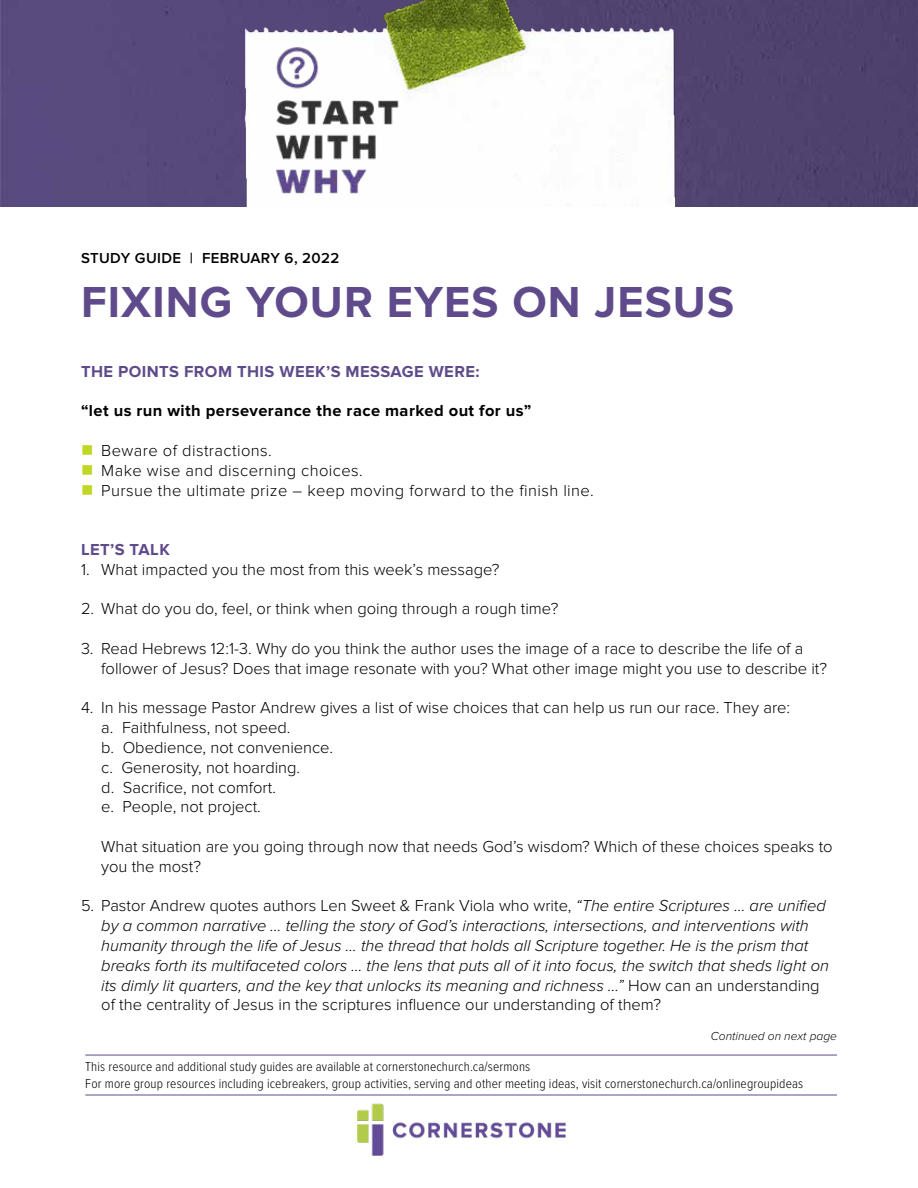
<style>
.page{position:relative;width:918px;height:1188px;background:#fff}
.page>*{position:absolute;margin:0;border:0;box-sizing:border-box;transform-origin:0 0}
.t1{font:700 45px "Proxima Nova";letter-spacing:.025em;color:#5f4b8b}
.t2{font:300 16.5px/19.8px "Proxima Nova";color:#000}
.t3{font:italic 300 16.5px/19.8px "Proxima Nova";color:#000}
.t4{font:300 16.5px "Proxima Nova";letter-spacing:.025em;color:#000}
.t5{font:700 16.5px "Proxima Nova";letter-spacing:.025em;color:#000}
.t6{font:700 16.5px "Proxima Nova";letter-spacing:.025em;color:#5f4b8b}
.t7{font:600 15px "Proxima Nova";letter-spacing:.025em;color:#000}
.t8{font:300 13.5px/16.2px "Proxima Nova Cond";letter-spacing:.01em;color:#000}
.t9{font:italic 300 12px "Proxima Nova";color:#000}
.s1{color:#c0d725}
.s2{font-style:normal}
</style>
<div class="page">
<img style="left:0;top:0;width:918px;height:206px">
<hr style="left:85px;top:1095px;width:752px;height:1px;background:#5f4b8b">
<hr style="left:85px;top:1055px;width:752px;height:1px;background:#5f4b8b">
<img style="left:357px;top:1094px;width:208px;height:62px">
<img style="left:236px;top:0;width:451px;height:206px">
<img style="left:274px;top:45px;width:128px;height:150px">
<p class="t7" style="left:81px;top:250px;width:260px">STUDY GUIDE | FEBRUARY 6, 2022</p>
<h1 class="t1" style="left:81px;top:277px;width:655px">FIXING YOUR EYES ON JESUS</h1>
<p class="t6" style="left:81px;top:362px;width:400px">THE POINTS FROM THIS WEEK’S MESSAGE WERE:</p>
<p class="t5" style="left:81px;top:401px;width:452px">“let us run with perseverance the race marked out for us”</p>
<p class="t4" style="left:81px;top:441px;width:192px"><span class="s1">■</span> Beware of distractions.</p>
<p class="t4" style="left:81px;top:461px;width:283px"><span class="s1">■</span> Make wise and discerning choices.</p>
<p class="t4" style="left:81px;top:481px;width:514px"><span class="s1">■</span> Pursue the ultimate prize – keep moving forward to the finish line.</p>
<p class="t6" style="left:81px;top:540px;width:90px">LET’S TALK</p>
<p class="t2" style="left:81px;top:560px;width:420px">1. What impacted you the most from this week’s message?</p>
<p class="t2" style="left:81px;top:599px;width:479px">2. What do you do, feel, or think when going through a rough time?</p>
<p class="t2" style="left:101px;top:639px;width:727px;text-indent:-20px">3. Read Hebrews 12:1-3. Why do you think the author uses the image of a race to describe the life of a follower of Jesus? Does that image resonate with you? What other image might you use to describe it?</p>
<p class="t2" style="left:101px;top:698px;width:690px;text-indent:-20px">4. In his message Pastor Andrew gives a list of wise choices that can help us run our race. They are: a. Faithfulness, not speed.<br>b. Obedience, not convenience.<br>c. Generosity, not hoarding.<br>d. Sacrifice, not comfort.<br>e. People, not project.</p>
<p class="t2" style="left:101px;top:837px;width:733px">What situation are you going through now that needs God’s wisdom? Which of these choices speaks to you the most?</p>
<p class="t3" style="left:101px;top:896px;width:729px;text-indent:-20px"><span class="s2">5. Pastor Andrew quotes authors Len Sweet &amp; Frank Viola who write,</span> “The entire Scriptures ... are unified by a common narrative ... telling the story of God’s interactions, intersections, and interventions with humanity through the life of Jesus ... the thread that holds all Scripture together. He is the prism that breaks forth its multifaceted colors ... the lens that puts all of it into focus, the switch that sheds light on its dimly lit quarters, and the key that unlocks its meaning and richness ...” <span class="s2">How can an understanding of the centrality of Jesus in the scriptures influence our understanding of them?</span></p>
<p class="t9" style="left:711px;top:1029px;width:128px">Continued on next page</p>
<p class="t8" style="left:85px;top:1058px;width:719px">This resource and additional study guides are available at cornerstonechurch.ca/sermons<br>For more group resources including icebreakers, group activities, serving and other meeting ideas, visit cornerstonechurch.ca/onlinegroupideas</p>
</div>
